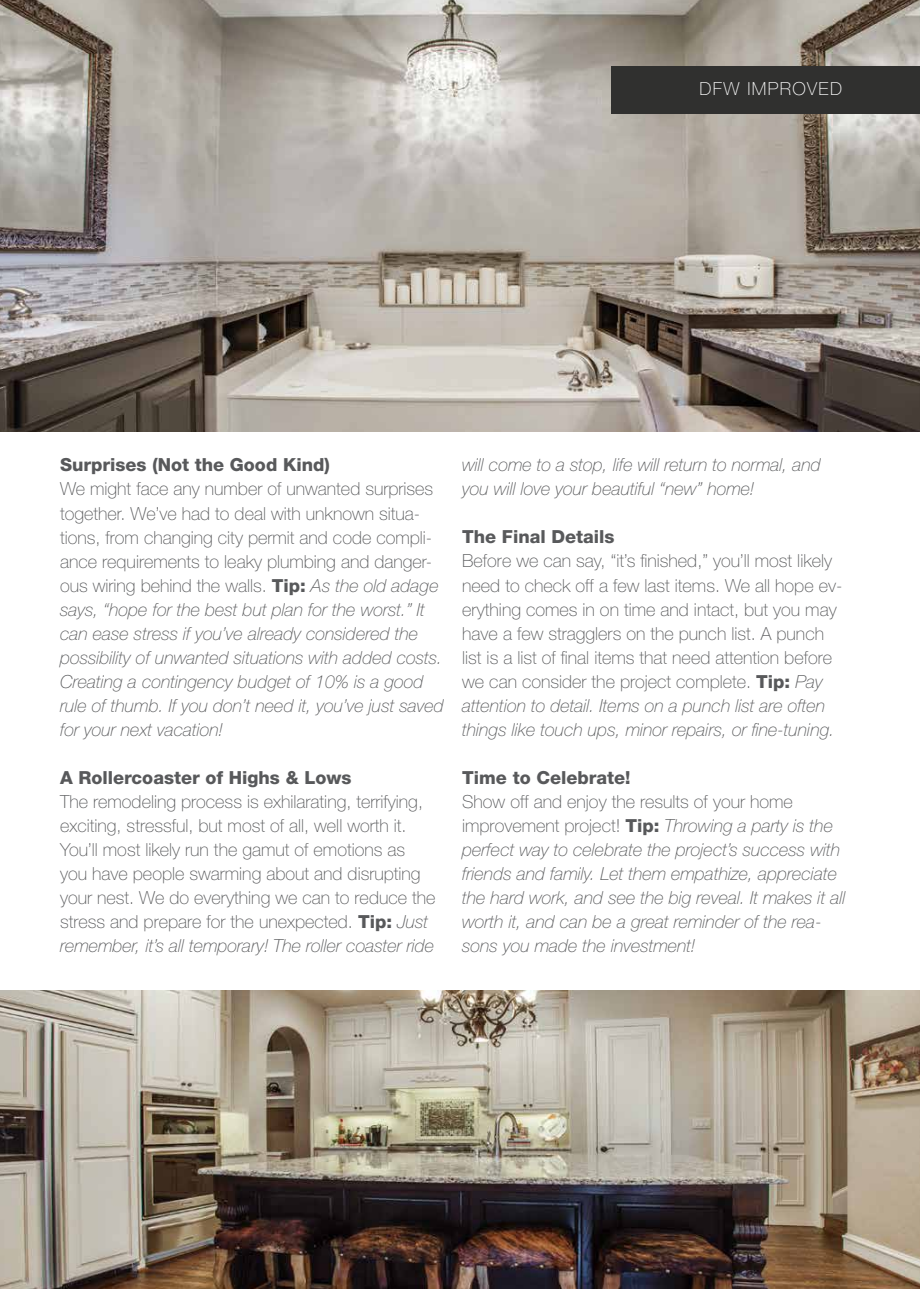
<style>
.page{position:relative;width:920px;height:1289px;background:#fff}
.page>*{position:absolute;margin:0;border:0;box-sizing:border-box;transform-origin:0 0}
.t1{font:italic 100 18px/24px "Helvetica Neue LT Std";color:#58595b}
.t2{font:100 18px/24px "Helvetica Neue LT Std";color:#58595b}
.t3{font:800 18px "Helvetica Neue LT Std";color:#58595b}
.t4{font:100 18px "Helvetica Neue LT Std";letter-spacing:.075em;color:#fff}
.s1{font-style:normal}
.s2{font-weight:800;font-style:normal}
.s3{font-weight:800}
.s4{font-style:italic}
</style>
<div class="page">
<img style="left:0;top:0;width:919px;height:432px">
<img style="left:0;top:991px;width:919px;height:298px">
<div style="left:611px;top:66px;width:308px;height:47px;background:#30302f"></div>
<p class="t4" style="left:699px;top:78px;width:144px">DFW IMPROVED</p>
<p class="t3" style="left:60px;top:454px;width:271px">Surprises (Not the Good Kind)</p>
<p class="t1" style="left:60px;top:477px;width:385px"><span class="s1">We might face any number of unwanted surprises together. We’ve had to deal with unknown situa&shy;tions, from changing city permit and code compli&shy;ance requirements to leaky plumbing and danger&shy;ous wiring behind the walls.</span> <span class="s2">Tip:</span> As the old adage says, “hope for the best but plan for the worst.” It can ease stress if you’ve already considered the possibility of unwanted situations with added costs.<br>Creating a contingency budget of 10% is a good rule of thumb. If you don’t need it, you’ve just saved for your next vacation!</p>
<p class="t3" style="left:60px;top:767px;width:293px">A Rollercoaster of Highs &amp; Lows</p>
<p class="t2" style="left:60px;top:789px;width:377px">The remodeling process is exhilarating, terrifying, exciting, stressful, but most of all, well worth it.<br>You’ll most likely run the gamut of emotions as you have people swarming about and disrupting your nest. We do everything we can to reduce the stress and prepare for the unexpected. <span class="s3">Tip:</span> <span class="s4">Just remember, it’s all temporary! The roller coaster ride</span></p>
<p class="t1" style="left:462px;top:453px;width:360px">will come to a stop, life will return to normal, and you will love your beautiful “new” home!</p>
<p class="t3" style="left:462px;top:526px;width:154px">The Final Details</p>
<p class="t2" style="left:462px;top:549px;width:381px">Before we can say, “it’s finished,” you’ll most likely need to check off a few last items. We all hope ev&shy;erything comes in on time and intact, but you may have a few stragglers on the punch list. A punch list is a list of final items that need attention before we can consider the project complete. <span class="s3">Tip:</span> <span class="s4">Pay attention to detail. Items on a punch list are often things like touch ups, minor repairs, or fine-tuning.</span></p>
<p class="t3" style="left:462px;top:767px;width:170px">Time to Celebrate!</p>
<p class="t1" style="left:462px;top:789px;width:384px"><span class="s1">Show off and enjoy the results of your home improvement project!</span> <span class="s2">Tip:</span> Throwing a party is the perfect way to celebrate the project’s success with friends and family. Let them empathize, appreciate the hard work, and see the big reveal. It makes it all worth it, and can be a great reminder of the rea&shy;sons you made the investment!</p>
</div>
